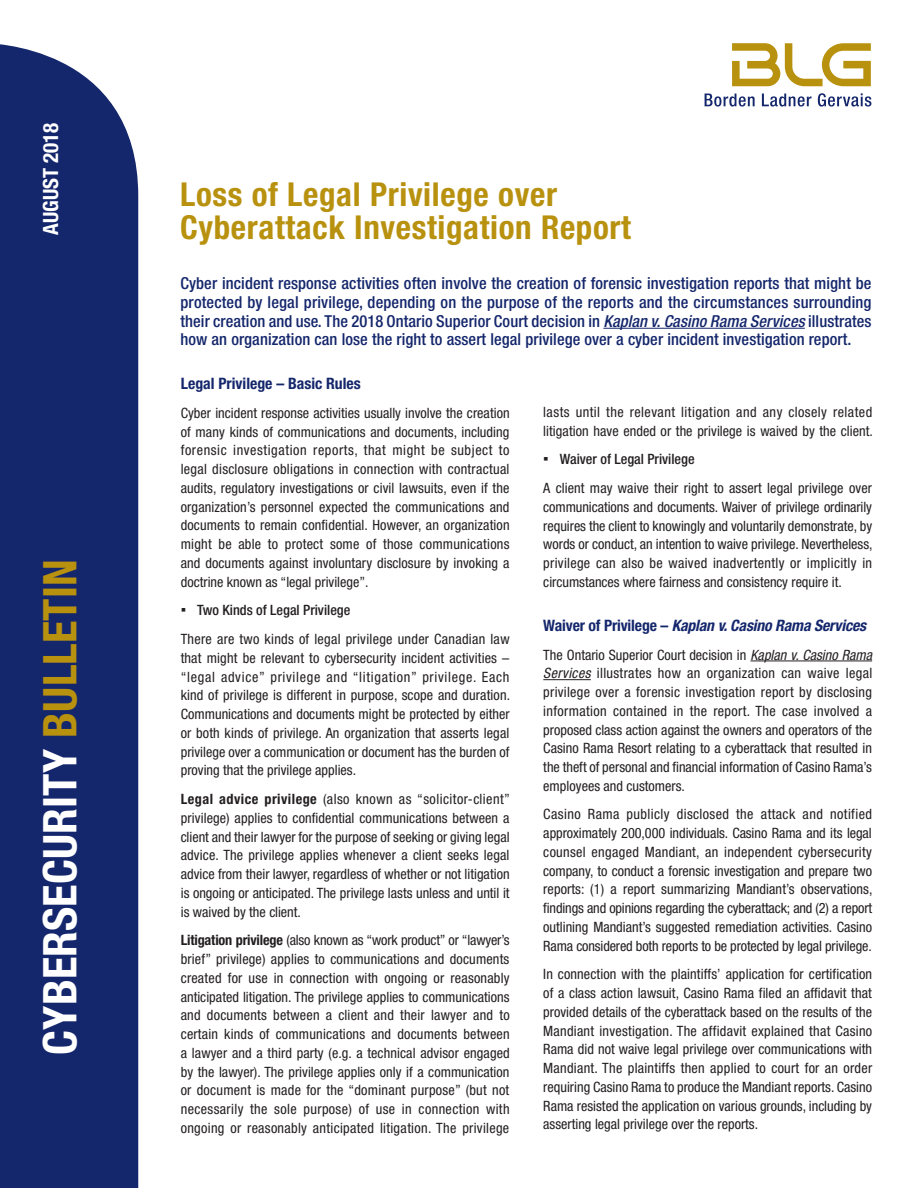
<style>
.page{position:relative;width:918px;height:1188px;background:#fff}
.page>*{position:absolute;margin:0;border:0;box-sizing:border-box;transform-origin:0 0}
.t1{font:700 condensed 46.5px "Helvetica Neue LT Pro";letter-spacing:.005em;color:#fff}
.Headline{font:700 condensed 33px/33px "Helvetica Neue LT Pro";letter-spacing:.02em;color:#b8910f}
.t2{font:700 condensed 21px "Helvetica Neue LT Pro";color:#fff}
.Blue_text_-_Body{font:500 condensed 16.5px/18.8px "Helvetica Neue LT Pro";letter-spacing:.005em;color:#15276c;text-align:justify}
.t3{font:italic 700 condensed 15.75px "Helvetica Neue LT Pro";letter-spacing:-.01em;color:#15276c}
.t4{font:700 condensed 15.75px "Helvetica Neue LT Pro";color:#15276c}
.Body_-__full_justify{font:condensed 14.25px/18.8px "Helvetica Neue LT Pro";color:#231f20;text-align:justify}
.BULLET{font:500 condensed 14.25px "Helvetica Neue LT Pro";color:#231f20}
.s1{color:#b8910f}
.s2{font-style:italic}
.s3{font-family:"Arial";font-weight:400;font-stretch:normal;font-size:15.75px}
.s4{font-weight:700}
.s5{font-style:normal}
</style>
<div class="page">
<div style="left:0;top:44px;width:138px;height:1144px;background:#15276c"></div>
<svg style="left:705px;top:94px;width:50px;height:13px"></svg>
<svg style="left:762px;top:94px;width:50px;height:13px"></svg>
<svg style="left:818px;top:93px;width:53px;height:14px"></svg>
<svg style="left:732px;top:43px;width:139px;height:43px"></svg>
<hr style="left:603px;top:328px;width:202px;height:1px;background:#15276c">
<hr style="left:750px;top:661px;width:122px;height:1px;background:#231f20">
<hr style="left:543px;top:679px;width:48px;height:1px;background:#231f20">
<p class="t2" style="left:38px;top:235px;width:114px;rotate:-90deg">AUGUST 2018</p>
<p class="t1" style="left:32px;top:1055px;width:497px;rotate:-90deg">CYBERSECURITY <span class="s1">BULLETIN</span></p>
<p class="Headline" style="left:180px;top:177px;width:452px">Loss of Legal Privilege over<br>Cyberattack Investigation Report</p>
<p class="Blue_text_-_Body" style="left:181px;top:274px;width:692px">Cyber incident response activities often involve the creation of forensic investigation reports that might be protected by legal privilege, depending on the purpose of the reports and the circumstances surrounding their creation and use. The 2018 Ontario Superior Court decision in <span class="s2">Kaplan v. Casino Rama Services</span> illustrates how an organization can lose the right to assert legal privilege over a cyber incident investigation report.</p>
<p class="t4" style="left:181px;top:374px;width:182px">Legal Privilege – Basic Rules</p>
<p class="Body_-__full_justify" style="left:181px;top:403px;width:330px">Cyber incident response activities usually involve the creation of many kinds of communications and documents, including forensic investigation reports, that might be subject to legal disclosure obligations in connection with contractual audits, regulatory investigations or civil lawsuits, even if the organization’s personnel expected the communications and documents to remain confidential. However, an organization might be able to protect some of those communications and documents against involuntary disclosure by invoking a doctrine known as “legal privilege”.</p>
<p class="BULLET" style="left:181px;top:602px;width:171px"><span class="s3">▪</span> Two Kinds of Legal Privilege</p>
<p class="Body_-__full_justify" style="left:181px;top:630px;width:331px">There are two kinds of legal privilege under Canadian law that might be relevant to cybersecurity incident activities – “legal advice” privilege and “litigation” privilege. Each kind of privilege is different in purpose, scope and duration.<br>Communications and documents might be protected by either or both kinds of privilege. An organization that asserts legal privilege over a communication or document has the burden of proving that the privilege applies.</p>
<p class="Body_-__full_justify" style="left:181px;top:790px;width:331px"><span class="s4">Legal advice privilege</span> (also known as “solicitor-client” privilege) applies to confidential communications between a client and their lawyer for the purpose of seeking or giving legal advice. The privilege applies whenever a client seeks legal advice from their lawyer, regardless of whether or not litigation is ongoing or anticipated. The privilege lasts unless and until it is waived by the client.</p>
<p class="Body_-__full_justify" style="left:181px;top:931px;width:330px"><span class="s4">Litigation privilege</span> (also known as “work product” or “lawyer’s brief” privilege) applies to communications and documents created for use in connection with ongoing or reasonably anticipated litigation. The privilege applies to communications and documents between a client and their lawyer and to certain kinds of communications and documents between a lawyer and a third party (e.g. a technical advisor engaged by the lawyer). The privilege applies only if a communication or document is made for the “dominant purpose” (but not necessarily the sole purpose) of use in connection with ongoing or reasonably anticipated litigation. The privilege</p>
<p class="Body_-__full_justify" style="left:543px;top:402px;width:331px">lasts until the relevant litigation and any closely related litigation have ended or the privilege is waived by the client.</p>
<p class="BULLET" style="left:543px;top:451px;width:153px"><span class="s3">▪</span> Waiver of Legal Privilege</p>
<p class="Body_-__full_justify" style="left:543px;top:479px;width:331px">A client may waive their right to assert legal privilege over communications and documents. Waiver of privilege ordinarily requires the client to knowingly and voluntarily demonstrate, by words or conduct, an intention to waive privilege. Nevertheless, privilege can also be waived inadvertently or implicitly in circumstances where fairness and consistency require it.</p>
<p class="t3" style="left:543px;top:616px;width:324px"><span class="s5">Waiver of Privilege –</span> Kaplan v. Casino Rama Services</p>
<p class="Body_-__full_justify" style="left:543px;top:645px;width:330px">The Ontario Superior Court decision in <span class="s2">Kaplan v. Casino Rama Services</span> illustrates how an organization can waive legal privilege over a forensic investigation report by disclosing information contained in the report. The case involved a proposed class action against the owners and operators of the Casino Rama Resort relating to a cyberattack that resulted in the theft of personal and financial information of Casino Rama’s employees and customers.</p>
<p class="Body_-__full_justify" style="left:543px;top:805px;width:331px">Casino Rama publicly disclosed the attack and notified approximately 200,000 individuals. Casino Rama and its legal counsel engaged Mandiant, an independent cybersecurity company, to conduct a forensic investigation and prepare two reports: (1) a report summarizing Mandiant’s observations, findings and opinions regarding the cyberattack; and (2) a report outlining Mandiant’s suggested remediation activities. Casino Rama considered both reports to be protected by legal privilege.</p>
<p class="Body_-__full_justify" style="left:543px;top:965px;width:331px">In connection with the plaintiffs’ application for certification of a class action lawsuit, Casino Rama filed an affidavit that provided details of the cyberattack based on the results of the Mandiant investigation. The affidavit explained that Casino Rama did not waive legal privilege over communications with Mandiant. The plaintiffs then applied to court for an order requiring Casino Rama to produce the Mandiant reports. Casino Rama resisted the application on various grounds, including by asserting legal privilege over the reports.</p>
</div>
